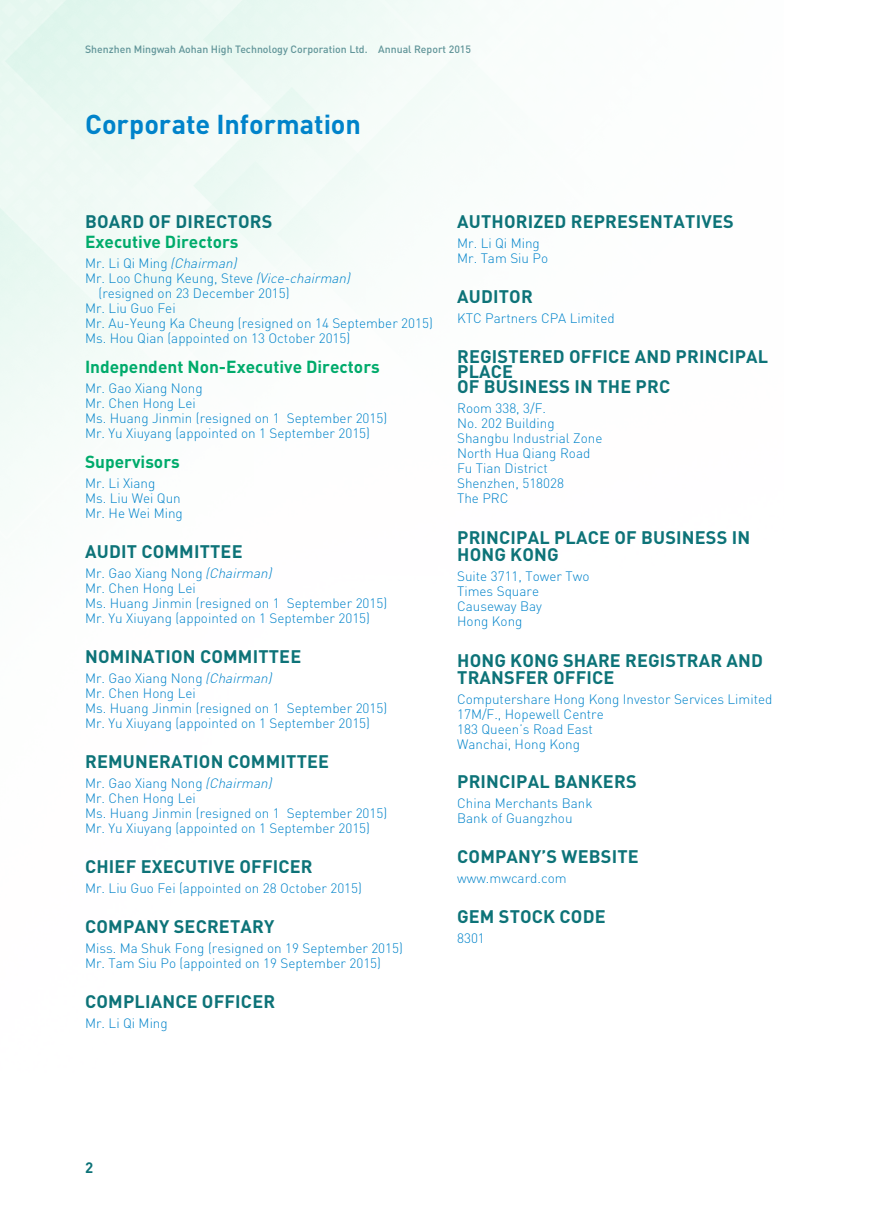
<style>
.page{position:relative;width:893px;height:1212px;background:#fff}
.page>*{position:absolute;margin:0;border:0;box-sizing:border-box;transform-origin:0 0}
.t1{font:700 27px "DIN Pro";letter-spacing:-.005em;color:#0083ca}
._01_H1{font:700 18px/15px "DIN Pro";letter-spacing:.01em;color:#0d7378}
._02_H2{font:700 17.25px "DIN Pro";color:#00ab6b}
.t2{font:700 15px "DIN Pro";color:#0d7378}
._00_Body_Text{font:300 13.5px "DIN Pro";color:#0083ca}
.t3{font:500 10.5px "DIN Pro";color:#619599}
.s1{font-style:italic}
</style>
<div class="page">
<p class="t3" style="left:85px;top:42px;width:388px">Shenzhen Mingwah Aohan High Technology Corporation Ltd. Annual Report 2015</p>
<h1 class="t1" style="left:85px;top:106px;width:277px">Corporate Information</h1>
<p class="_01_H1" style="left:85px;top:213px;width:189px">BOARD OF DIRECTORS</p>
<p class="_02_H2" style="left:85px;top:230px;width:155px">Executive Directors</p>
<p class="_00_Body_Text" style="left:85px;top:254px;width:157px">M r. L i Q i M i n g <span class="s1">(Chairman)</span></p>
<p class="_00_Body_Text" style="left:85px;top:269px;width:270px">Mr. Loo Chung Keung, Steve <span class="s1">(Vice-chairman)</span></p>
<p class="_00_Body_Text" style="left:99px;top:284px;width:193px">(resigned on 23 December 2015)</p>
<p class="_00_Body_Text" style="left:85px;top:299px;width:92px">Mr. Liu Guo Fei</p>
<p class="_00_Body_Text" style="left:85px;top:314px;width:349px">Mr. Au-Yeung Ka Cheung (resigned on 14 September 2015)</p>
<p class="_00_Body_Text" style="left:85px;top:329px;width:267px">Ms. Hou Qian (appointed on 13 October 2015)</p>
<p class="_02_H2" style="left:85px;top:355px;width:296px">Independent Non-Executive Directors</p>
<p class="_00_Body_Text" style="left:85px;top:379px;width:119px">Mr. Gao Xiang Nong</p>
<p class="_00_Body_Text" style="left:85px;top:394px;width:112px">Mr. Chen Hong Lei</p>
<p class="_00_Body_Text" style="left:85px;top:409px;width:304px">Ms. Huang Jinmin (resigned on 1 September 2015)</p>
<p class="_00_Body_Text" style="left:85px;top:424px;width:286px">Mr. Yu Xiuyang (appointed on 1 September 2015)</p>
<p class="_02_H2" style="left:85px;top:450px;width:96px">Supervisors</p>
<p class="_00_Body_Text" style="left:85px;top:474px;width:72px">Mr. Li Xiang</p>
<p class="_00_Body_Text" style="left:85px;top:489px;width:97px">Ms. Liu Wei Qun</p>
<p class="_00_Body_Text" style="left:85px;top:504px;width:99px">Mr. He Wei Ming</p>
<p class="_01_H1" style="left:85px;top:543px;width:159px">AUDIT COMMITTEE</p>
<p class="_00_Body_Text" style="left:85px;top:564px;width:192px">Mr. Gao Xiang Nong <span class="s1">(Chairman)</span></p>
<p class="_00_Body_Text" style="left:85px;top:579px;width:112px">Mr. Chen Hong Lei</p>
<p class="_00_Body_Text" style="left:85px;top:594px;width:304px">Ms. Huang Jinmin (resigned on 1 September 2015)</p>
<p class="_00_Body_Text" style="left:85px;top:609px;width:286px">Mr. Yu Xiuyang (appointed on 1 September 2015)</p>
<p class="_01_H1" style="left:85px;top:648px;width:218px">NOMINATION COMMITTEE</p>
<p class="_00_Body_Text" style="left:85px;top:669px;width:192px">Mr. Gao Xiang Nong <span class="s1">(Chairman)</span></p>
<p class="_00_Body_Text" style="left:85px;top:684px;width:112px">Mr. Chen Hong Lei</p>
<p class="_00_Body_Text" style="left:85px;top:699px;width:304px">Ms. Huang Jinmin (resigned on 1 September 2015)</p>
<p class="_00_Body_Text" style="left:85px;top:714px;width:286px">Mr. Yu Xiuyang (appointed on 1 September 2015)</p>
<p class="_01_H1" style="left:85px;top:753px;width:245px">REMUNERATION COMMITTEE</p>
<p class="_00_Body_Text" style="left:85px;top:774px;width:192px">Mr. Gao Xiang Nong <span class="s1">(Chairman)</span></p>
<p class="_00_Body_Text" style="left:85px;top:789px;width:112px">Mr. Chen Hong Lei</p>
<p class="_00_Body_Text" style="left:85px;top:804px;width:304px">Ms. Huang Jinmin (resigned on 1 September 2015)</p>
<p class="_00_Body_Text" style="left:85px;top:819px;width:286px">Mr. Yu Xiuyang (appointed on 1 September 2015)</p>
<p class="_01_H1" style="left:85px;top:858px;width:229px">CHIEF EXECUTIVE OFFICER</p>
<p class="_00_Body_Text" style="left:85px;top:879px;width:278px">Mr. Liu Guo Fei (appointed on 28 October 2015)</p>
<p class="_01_H1" style="left:85px;top:918px;width:191px">COMPANY SECRETARY</p>
<p class="_00_Body_Text" style="left:85px;top:939px;width:319px">Miss. Ma Shuk Fong (resigned on 19 September 2015)</p>
<p class="_00_Body_Text" style="left:85px;top:954px;width:298px">Mr. Tam Siu Po (appointed on 19 September 2015)</p>
<p class="_01_H1" style="left:85px;top:993px;width:192px">COMPLIANCE OFFICER</p>
<p class="_00_Body_Text" style="left:85px;top:1013px;width:84px">Mr. Li Qi Ming</p>
<p class="_01_H1" style="left:457px;top:213px;width:278px">AUTHORIZED REPRESENTATIVES</p>
<p class="_00_Body_Text" style="left:457px;top:234px;width:84px">Mr. Li Qi Ming</p>
<p class="_00_Body_Text" style="left:457px;top:249px;width:93px">Mr. Tam Siu Po</p>
<p class="_01_H1" style="left:457px;top:288px;width:77px">AUDITOR</p>
<p class="_00_Body_Text" style="left:457px;top:309px;width:159px">KTC Partners CPA Limited</p>
<p class="_01_H1" style="left:457px;top:348px;width:313px">REGISTERED OFFICE AND PRINCIPAL<br>PLACE<br>OF BUSINESS IN THE PRC</p>
<p class="_00_Body_Text" style="left:457px;top:399px;width:90px">Room 338, 3/F.</p>
<p class="_00_Body_Text" style="left:457px;top:414px;width:99px">No. 202 Building</p>
<p class="_00_Body_Text" style="left:457px;top:429px;width:147px">Shangbu Industrial Zone</p>
<p class="_00_Body_Text" style="left:457px;top:444px;width:135px">North Hua Qiang Road</p>
<p class="_00_Body_Text" style="left:457px;top:459px;width:92px">Fu Tian District</p>
<p class="_00_Body_Text" style="left:457px;top:474px;width:108px">Shenzhen, 518028</p>
<p class="_00_Body_Text" style="left:457px;top:489px;width:53px">The PRC</p>
<p class="_01_H1" style="left:457px;top:529px;width:295px;line-height:16.5px">PRINCIPAL PLACE OF BUSINESS IN<br>HONG KONG</p>
<p class="_00_Body_Text" style="left:457px;top:567px;width:134px">Suite 3711, Tower Two</p>
<p class="_00_Body_Text" style="left:457px;top:582px;width:84px">Times Square</p>
<p class="_00_Body_Text" style="left:457px;top:597px;width:86px">Causeway Bay</p>
<p class="_00_Body_Text" style="left:457px;top:612px;width:67px">Hong Kong</p>
<p class="_01_H1" style="left:457px;top:651px;width:307px;line-height:16.5px">HONG KONG SHARE REGISTRAR AND<br>TRANSFER OFFICE</p>
<p class="_00_Body_Text" style="left:457px;top:689px;width:317px">Computershare Hong Kong Investor Services Limited</p>
<p class="_00_Body_Text" style="left:457px;top:704px;width:148px">17M/F., Hopewell Centre</p>
<p class="_00_Body_Text" style="left:457px;top:719px;width:137px">183 Queen’s Road East</p>
<p class="_00_Body_Text" style="left:457px;top:734px;width:124px">Wanchai, Hong Kong</p>
<p class="_01_H1" style="left:457px;top:774px;width:181px">PRINCIPAL BANKERS</p>
<p class="_00_Body_Text" style="left:457px;top:794px;width:137px">China Merchants Bank</p>
<p class="_00_Body_Text" style="left:457px;top:809px;width:117px">Bank of Guangzhou</p>
<p class="_01_H1" style="left:457px;top:848px;width:183px">COMPANY’S WEBSITE</p>
<p class="_00_Body_Text" style="left:457px;top:869px;width:111px">www.mwcard.com</p>
<p class="_01_H1" style="left:457px;top:908px;width:150px">GEM STOCK CODE</p>
<p class="_00_Body_Text" style="left:457px;top:929px;width:29px">8301</p>
<p class="t2" style="left:85px;top:1157px;width:10px">2</p>
</div>
